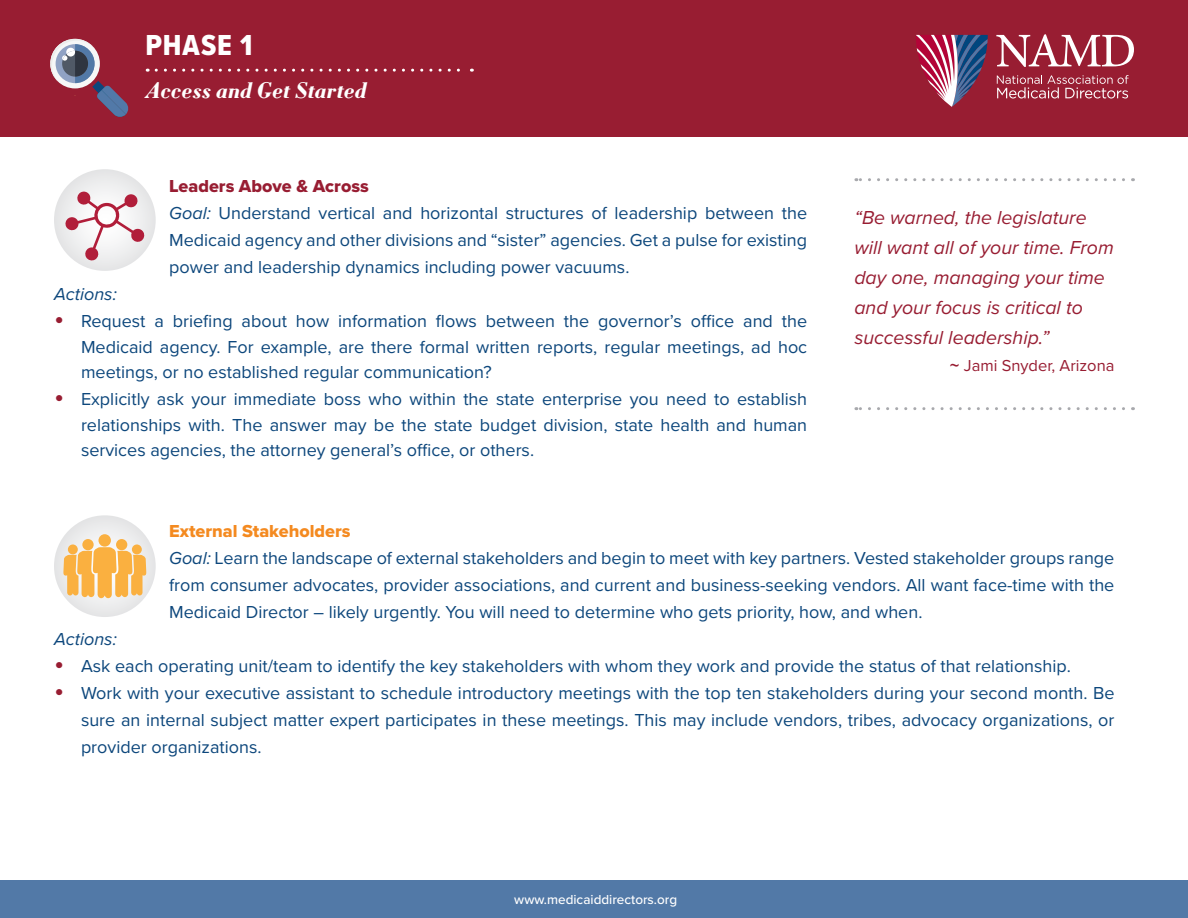
<style>
.page{position:relative;width:1188px;height:918px;background:#fff}
.page>*{position:absolute;margin:0;border:0;box-sizing:border-box;transform-origin:0 0}
.t1{font:30px "Proxima Nova Cond Extrabld";letter-spacing:.03em;color:#fff}
.t2{font:italic 700 23.1px "Louvette Text";letter-spacing:-.015em;color:#fff}
.t3{font:italic 19.5px/30px "Proxima Nova";color:#981d32}
.t4{font:18px/27px "Proxima Nova";color:#0d477c;text-align:justify}
.t5{font:18px "Proxima Nova Extrabld";color:#f48a20}
.t6{font:18px "Proxima Nova Extrabld";color:#981d32}
.t7{font:italic 18px "Proxima Nova";color:#0d477c}
.t8{font:16.5px "Proxima Nova";color:#981d32}
.t9{font:500 13.5px "Proxima Nova";color:#fff}
.s1{font-style:italic}
.s2{font-size:28.5px;color:#981d32}
.s3{font-family:"Arial"}
</style>
<div class="page">
<div style="left:0;top:0;width:1188px;height:136px;background:#981d32"></div>
<svg style="left:996px;top:34px;width:138px;height:33px"></svg>
<svg style="left:997px;top:75px;width:132px;height:24px"></svg>
<svg style="left:916px;top:35px;width:72px;height:72px"></svg>
<svg style="left:156px;top:69px;width:316px;height:3px"></svg>
<div style="left:0;top:880px;width:1188px;height:38px;background:#5279a7"></div>
<svg style="left:50px;top:38px;width:79px;height:79px"></svg>
<div style="left:54px;top:169px;width:102px;height:102px;background:#e7e8e9;border-radius:50%"></div>
<svg style="left:65px;top:192px;width:80px;height:69px"></svg>
<div style="left:54px;top:515px;width:102px;height:102px;background:#e9e9ea;border-radius:50%"></div>
<div style="left:82px;top:539px;width:12px;height:11px;background:#fab040;border-radius:50%"></div>
<svg style="left:68px;top:544px;width:10px;height:10px"></svg>
<div style="left:116px;top:539px;width:11px;height:11px;background:#fab040;border-radius:50%"></div>
<svg style="left:132px;top:544px;width:10px;height:10px"></svg>
<div style="left:98px;top:534px;width:13px;height:13px;background:#fab040;border-radius:50%"></div>
<svg style="left:63px;top:547px;width:83px;height:51px"></svg>
<svg style="left:856px;top:178px;width:268px;height:3px"></svg>
<svg style="left:856px;top:407px;width:268px;height:3px"></svg>
<h1 class="t1" style="left:146px;top:23px;width:108px">PHASE 1</h1>
<p class="t2" style="left:146px;top:77px;width:222px">Access and Get Started</p>
<p class="t6" style="left:169px;top:173px;width:201px">Leaders Above &amp; Across</p>
<p class="t4" style="left:169px;top:199px;width:640px"><span class="s1">Goal:</span> Understand vertical and horizontal structures of leadership between the Medicaid agency and other divisions and “sister” agencies. Get a pulse for existing power and leadership dynamics including power vacuums.</p>
<p class="t7" style="left:54px;top:281px;width:64px">Actions:</p>
<p class="t4" style="left:81px;top:308px;width:728px;line-height:25.5px;text-indent:-27px"><span class="s2">•</span> Request a briefing about how information flows between the governor’s office and the Medicaid agency. For example, are there formal written reports, regular meetings, ad hoc meetings, or no established regular communication?</p>
<p class="t4" style="left:81px;top:386px;width:728px;line-height:25.5px;text-indent:-27px"><span class="s2">•</span> Explicitly ask your immediate boss who within the state enterprise you need to establish relationships with. The answer may be the state budget division, state health and human services agencies, the attorney general’s office, or others.</p>
<p class="t3" style="left:854px;top:202px;width:261px">“Be warned, the legislature will want all of your time. From day one, managing your time and your focus is critical to successful leadership.”</p>
<p class="t8" style="left:950px;top:353px;width:166px"><span class="s3">~</span> Jami Snyder, Arizona</p>
<p class="t5" style="left:169px;top:518px;width:183px">External Stakeholders</p>
<p class="t4" style="left:169px;top:544px;width:947px"><span class="s1">Goal:</span> Learn the landscape of external stakeholders and begin to meet with key partners. Vested stakeholder groups range from consumer advocates, provider associations, and current and business-seeking vendors. All want face-time with the Medicaid Director – likely urgently. You will need to determine who gets priority, how, and when.</p>
<p class="t7" style="left:54px;top:626px;width:64px">Actions:</p>
<p class="t4" style="left:54px;top:652px;width:1018px"><span class="s2">•</span> Ask each operating unit/team to identify the key stakeholders with whom they work and provide the status of that relationship.</p>
<p class="t4" style="left:81px;top:679px;width:1035px;text-indent:-27px"><span class="s2">•</span> Work with your executive assistant to schedule introductory meetings with the top ten stakeholders during your second month. Be sure an internal subject matter expert participates in these meetings. This may include vendors, tribes, advocacy organizations, or provider organizations.</p>
<p class="t9" style="left:514px;top:890px;width:164px">www.medicaiddirectors.org</p>
</div>
